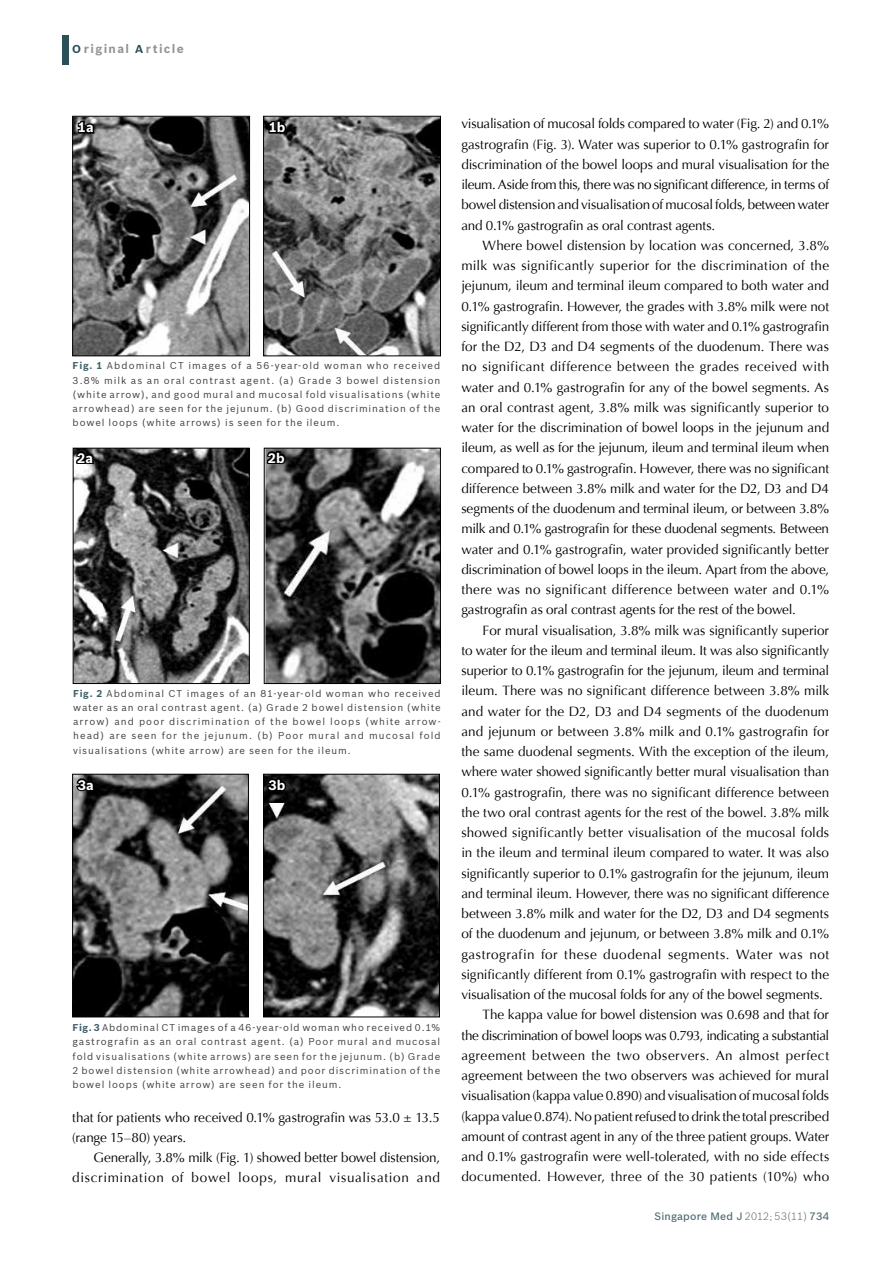
<style>
.page{position:relative;width:893px;height:1263px;background:#fff}
.page>*{position:absolute;margin:0;border:0;box-sizing:border-box;transform-origin:0 0}
.t1{font:13.5px/20.2px "Optima";letter-spacing:-.005em;color:#000;text-align:justify}
.t2{font:13.5px/20.2px "Optima";letter-spacing:.04em;color:#000;text-align:right}
.t3{font:13.5px "Optima";letter-spacing:-.035em;color:#000}
.t4{font:13.5px "Optima";letter-spacing:.025em;color:#000}
.t5{font:700 13.5px "Bosch Sans";letter-spacing:.01em;color:#fff}
.t6{font:700 12px "Bosch Sans";letter-spacing:.115em;color:#939598}
.t7{font:500 10.5px "Bosch Sans";letter-spacing:.02em;color:#4b6a70}
.t8{font:9.75px/14.2px "Bosch Sans";letter-spacing:.09em;color:#414042;text-align:justify}
.s1{font-size:11.25px;color:#2b5057}
.s2{font-weight:700;color:#406168}
.s3{font-weight:300;color:#636466}
</style>
<div class="page">
<div style="left:63px;top:35px;width:6px;height:29px;background:#2b5057"></div>
<img style="left:74px;top:118px;width:174px;height:236px">
<div style="left:72px;top:116px;width:178px;height:240px;border:1px solid #000"></div>
<img style="left:265px;top:118px;width:174px;height:236px">
<div style="left:263px;top:116px;width:178px;height:240px;border:1px solid #000"></div>
<svg style="left:76px;top:119px;width:20px;height:16px"></svg>
<svg style="left:267px;top:119px;width:21px;height:17px"></svg>
<img style="left:75px;top:450px;width:173px;height:232px">
<div style="left:73px;top:448px;width:177px;height:236px;border:1px solid #000"></div>
<img style="left:266px;top:450px;width:173px;height:232px">
<div style="left:264px;top:448px;width:177px;height:236px;border:1px solid #000"></div>
<svg style="left:72px;top:450px;width:23px;height:16px"></svg>
<svg style="left:263px;top:449px;width:24px;height:17px"></svg>
<img style="left:74px;top:776px;width:173px;height:239px">
<div style="left:72px;top:774px;width:177px;height:243px;border:1px solid #000"></div>
<img style="left:265px;top:776px;width:173px;height:239px">
<div style="left:263px;top:774px;width:177px;height:243px;border:1px solid #000"></div>
<svg style="left:74px;top:777px;width:22px;height:16px"></svg>
<svg style="left:265px;top:776px;width:23px;height:17px"></svg>
<p class="t6" style="left:72px;top:41px;width:113px"><span class="s1">O</span> riginal <span class="s1">A</span> rticle</p>
<p class="t5" style="left:78px;top:119px;width:17px">1a</p>
<p class="t5" style="left:269px;top:119px;width:18px">1b</p>
<p class="t8" style="left:73px;top:359px;width:369px"><span class="s2">Fig. 1</span> Abdominal CT images of a 56-year-old woman who received 3.8% milk as an oral contrast agent. (a) Grade 3 bowel distension (white arrow), and good mural and mucosal fold visualisations (white arrowhead) are seen for the jejunum. (b) Good discrimination of the bowel loops (white arrows) is seen for the ileum.</p>
<p class="t5" style="left:77px;top:449px;width:17px">2a</p>
<p class="t5" style="left:268px;top:449px;width:18px">2b</p>
<p class="t8" style="left:73px;top:686px;width:369px"><span class="s2">Fig. 2</span> Abdominal CT images of an 81-year-old woman who received water as an oral contrast agent. (a) Grade 2 bowel distension (white arrow) and poor discrimination of the bowel loops (white arrow&shy;head) are seen for the jejunum. (b) Poor mural and mucosal fold visualisations (white arrow) are seen for the ileum.</p>
<p class="t5" style="left:78px;top:776px;width:17px">3a</p>
<p class="t5" style="left:268px;top:776px;width:18px">3b</p>
<p class="t8" style="left:72px;top:1020px;width:369px"><span class="s2">Fig. 3</span> Abdominal CT images of a 46-year-old woman who received 0.1% gastrografin as an oral contrast agent. (a) Poor mural and mucosal fold visualisations (white arrows) are seen for the jejunum. (b) Grade 2 bowel distension (white arrowhead) and poor discrimination of the bowel loops (white arrow) are seen for the ileum.</p>
<p class="t1" style="left:72px;top:1107px;width:369px">that for patients who received 0.1% gastrografin was 53.0 ± 13.5 (range 15–80) years.</p>
<p class="t2" style="left:72px;top:1148px;width:369px">Generally, 3.8% milk (Fig. 1) showed better bowel distension, discrimination of bowel loops, mural visualisation and</p>
<p class="t1" style="left:461px;top:114px;width:369px">visualisation of mucosal folds compared to water (Fig. 2) and 0.1% gastrografin (Fig. 3). Water was superior to 0.1% gastrografin for discrimination of the bowel loops and mural visualisation for the ileum. Aside from this, there was no significant difference, in terms of bowel distension and visualisation of mucosal folds, between water and 0.1% gastrografin as oral contrast agents.</p>
<p class="t1" style="left:461px;top:235px;width:369px;text-indent:21px">Where bowel distension by location was concerned, 3.8% milk was significantly superior for the discrimination of the jejunum, ileum and terminal ileum compared to both water and 0.1% gastrografin. However, the grades with 3.8% milk were not significantly different from those with water and 0.1% gastrografin for the D2, D3 and D4 segments of the duodenum. There was no significant difference between the grades received with water and 0.1% gastrografin for any of the bowel segments. As an oral contrast agent, 3.8% milk was significantly superior to water for the discrimination of bowel loops in the jejunum and ileum, as well as for the jejunum, ileum and terminal ileum when compared to 0.1% gastrografin. However, there was no significant difference between 3.8% milk and water for the D2, D3 and D4 segments of the duodenum and terminal ileum, or between 3.8% milk and 0.1% gastrografin for these duodenal segments. Between water and 0.1% gastrografin, water provided significantly better discrimination of bowel loops in the ileum. Apart from the above, there was no significant difference between water and 0.1% gastrografin as oral contrast agents for the rest of the bowel.</p>
<p class="t1" style="left:483px;top:620px;width:348px">For mural visualisation, 3.8% milk was significantly superior</p>
<p class="t1" style="left:461px;top:640px;width:369px">to water for the ileum and terminal ileum. It was also significantly</p>
<p class="t1" style="left:461px;top:660px;width:369px">superior to 0.1% gastrografin for the jejunum, ileum and terminal</p>
<p class="t1" style="left:461px;top:681px;width:369px">ileum. There was no significant difference between 3.8% milk</p>
<p class="t1" style="left:461px;top:701px;width:369px">and water for the D2, D3 and D4 segments of the duodenum</p>
<p class="t1" style="left:461px;top:721px;width:369px">and jejunum or between 3.8% milk and 0.1% gastrografin for</p>
<p class="t1" style="left:461px;top:741px;width:369px">the same duodenal segments. With the exception of the ileum,</p>
<p class="t1" style="left:461px;top:762px;width:369px">where water showed significantly better mural visualisation than</p>
<p class="t1" style="left:461px;top:782px;width:369px">0.1% gastrografin, there was no significant difference between</p>
<p class="t1" style="left:461px;top:802px;width:369px">the two oral contrast agents for the rest of the bowel. 3.8% milk</p>
<p class="t1" style="left:461px;top:822px;width:369px">showed significantly better visualisation of the mucosal folds</p>
<p class="t1" style="left:461px;top:843px;width:369px">in the ileum and terminal ileum compared to water. It was also</p>
<p class="t1" style="left:461px;top:863px;width:369px">significantly superior to 0.1% gastrografin for the jejunum, ileum</p>
<p class="t1" style="left:461px;top:883px;width:369px">and terminal ileum. However, there was no significant difference</p>
<p class="t1" style="left:461px;top:903px;width:369px">between 3.8% milk and water for the D2, D3 and D4 segments</p>
<p class="t1" style="left:461px;top:924px;width:369px">of the duodenum and jejunum, or between 3.8% milk and 0.1%</p>
<p class="t2" style="left:461px;top:944px;width:369px">gastrografin for these duodenal segments. Water was not</p>
<p class="t1" style="left:461px;top:964px;width:369px">significantly different from 0.1% gastrografin with respect to the</p>
<p class="t1" style="left:461px;top:984px;width:363px">visualisation of the mucosal folds for any of the bowel segments.</p>
<p class="t1" style="left:483px;top:1005px;width:348px">The kappa value for bowel distension was 0.698 and that for</p>
<p class="t3" style="left:461px;top:1027px;width:369px">the discrimination of bowel loops was 0.793, indicating a substantial</p>
<p class="t2" style="left:461px;top:1045px;width:369px">agreement between the two observers. An almost perfect</p>
<p class="t1" style="left:461px;top:1065px;width:369px">agreement between the two observers was achieved for mural</p>
<p class="t1" style="left:461px;top:1086px;width:369px">visualisation (kappa value 0.890) and visualisation of mucosal folds</p>
<p class="t1" style="left:461px;top:1106px;width:369px">(kappa value 0.874). No patient refused to drink the total prescribed</p>
<p class="t1" style="left:461px;top:1126px;width:369px">amount of contrast agent in any of the three patient groups. Water</p>
<p class="t1" style="left:461px;top:1146px;width:369px">and 0.1% gastrografin were well-tolerated, with no side effects</p>
<p class="t4" style="left:461px;top:1169px;width:369px">documented. However, three of the 30 patients (10%) who</p>
<p class="t7" style="left:654px;top:1210px;width:176px">Singapore Med J <span class="s3">2012; 53(11)</span> 734</p>
</div>
